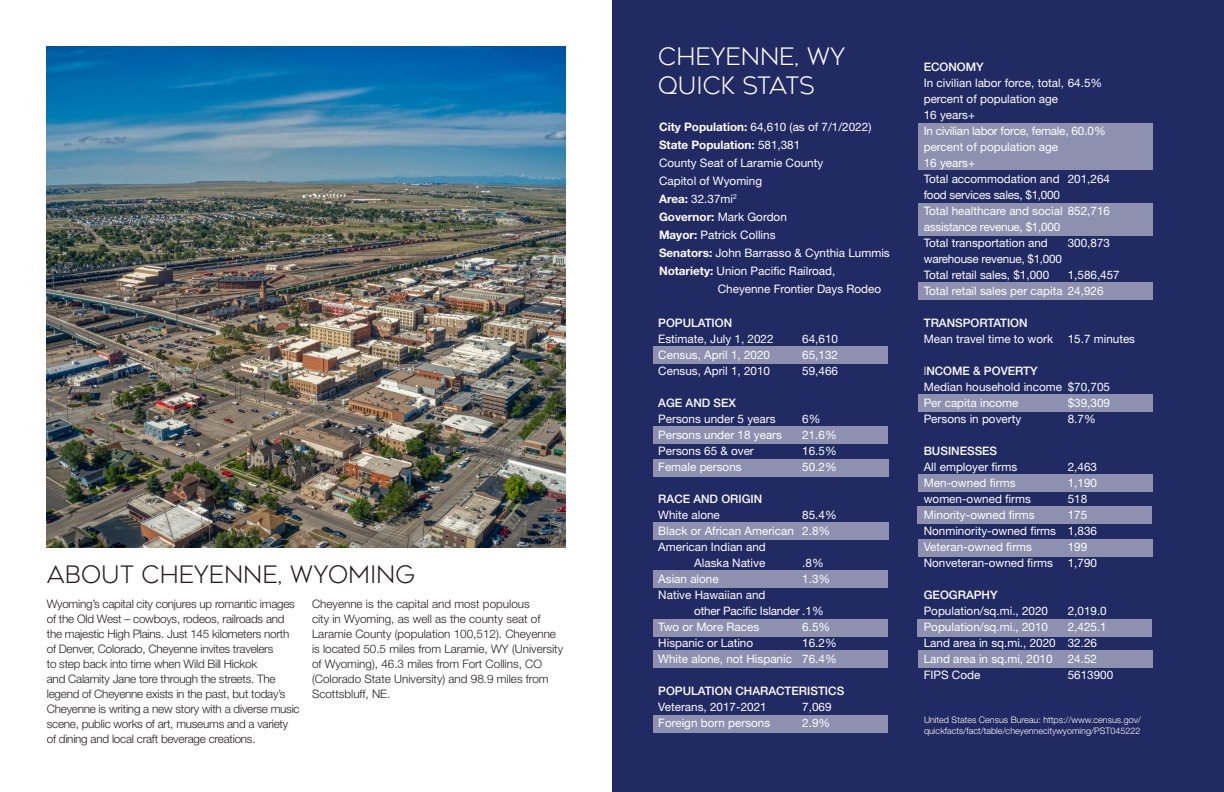
<style>
.page{position:relative;width:1224px;height:792px;background:#fff}
.page>*{position:absolute;margin:0;border:0;box-sizing:border-box;transform-origin:0 0}
.t1{font:300 24px "Geometos Neue";color:#231f20}
.t2{font:300 24px "Geometos Neue";color:#fff}
.t3{font:11.7px "Helvetica Neue LT Std";color:#fff}
.t4{font:300 11.7px/15px "Helvetica Neue LT Std";letter-spacing:-.02em;color:#231f20}
.t5{font:300 11.7px/15px "Helvetica Neue LT Std";color:#231f20}
.t6{font:11.7px "Helvetica Neue LT Std";letter-spacing:-.02em;color:#fff}
.t7{font:500 11.7px "Helvetica Neue LT Std";color:#fff}
.t8{font:700 11.7px "Helvetica Neue LT Std";color:#fff}
.t9{font:300 9px/10.8px "Helvetica Neue LT Std";color:#fff}
.s1{font-weight:700}
.s2{font-weight:400}
.s3{font-weight:300}
</style>
<div class="page">
<div style="left:612px;top:0;width:612px;height:792px;background:#222a64"></div>
<img style="left:47px;top:47px;width:518px;height:501px">
<div style="left:653px;top:346px;width:235px;height:18px;background:#8d91af"></div>
<div style="left:653px;top:426px;width:235px;height:18px;background:#8d91af"></div>
<div style="left:653px;top:459px;width:236px;height:18px;background:#8d91af"></div>
<div style="left:653px;top:522px;width:236px;height:18px;background:#8d91af"></div>
<div style="left:653px;top:571px;width:235px;height:17px;background:#8d91af"></div>
<div style="left:653px;top:619px;width:235px;height:17px;background:#8d91af"></div>
<div style="left:653px;top:651px;width:235px;height:17px;background:#8d91af"></div>
<div style="left:653px;top:715px;width:235px;height:18px;background:#8d91af"></div>
<div style="left:918px;top:124px;width:234px;height:46px;background:#8d91af"></div>
<div style="left:918px;top:203px;width:234px;height:32px;background:#8d91af"></div>
<div style="left:918px;top:282px;width:234px;height:18px;background:#8d91af"></div>
<div style="left:918px;top:394px;width:234px;height:18px;background:#8d91af"></div>
<div style="left:918px;top:475px;width:234px;height:17px;background:#8d91af"></div>
<div style="left:918px;top:507px;width:234px;height:17px;background:#8d91af"></div>
<div style="left:918px;top:539px;width:234px;height:18px;background:#8d91af"></div>
<div style="left:918px;top:619px;width:234px;height:17px;background:#8d91af"></div>
<div style="left:918px;top:651px;width:234px;height:17px;background:#8d91af"></div>
<p class="t1" style="left:47px;top:561px;width:370px">ABOUT CHEYENNE, WYOMING</p>
<p class="t4" style="left:47px;top:596px;width:254px">Wyoming’s capital city conjures up romantic images of the Old West – cowboys, rodeos, railroads and the majestic High Plains. Just 145 kilometers north of Denver, Colorado, Cheyenne invites travelers<br>to step back into time when Wild Bill Hickok<br>and Calamity Jane tore through the streets. The legend of Cheyenne exists in the past, but today’s Cheyenne is writing a new story with a diverse music scene, public works of art, museums and a variety of dining and local craft beverage creations.</p>
<p class="t5" style="left:312px;top:596px;width:253px">Cheyenne is the capital and most populous<br>city in Wyoming, as well as the county seat of Laramie County (population 100,512). Cheyenne is located 50.5 miles from Laramie, WY (University of Wyoming), 46.3 miles from Fort Collins, CO (Colorado State University) and 98.9 miles from Scottsbluff, NE.</p>
<p class="t2" style="left:658px;top:43px;width:189px">CHEYENNE, WY</p>
<p class="t2" style="left:658px;top:72px;width:158px">QUICK STATS</p>
<p class="t3" style="left:659px;top:120px;width:214px"><span class="s1">City Population:</span> 64,610 (as of 7/1/2022)</p>
<p class="t8" style="left:659px;top:137px;width:143px">State Population: <span class="s2">581,381</span></p>
<p class="t3" style="left:659px;top:156px;width:166px">County Seat of Laramie County</p>
<p class="t3" style="left:659px;top:174px;width:105px">Capitol of Wyoming</p>
<p class="t3" style="left:659px;top:192px;width:79px"><span class="s1">Area:</span> 32.37mi<sup>2</sup></p>
<p class="t3" style="left:659px;top:210px;width:129px"><span class="s1">Governor:</span> Mark Gordon</p>
<p class="t3" style="left:659px;top:228px;width:118px"><span class="s1">Mayor:</span> Patrick Collins</p>
<p class="t3" style="left:659px;top:246px;width:232px"><span class="s1">Senators:</span> John Barrasso &amp; Cynthia Lummis</p>
<p class="t3" style="left:659px;top:264px;width:178px"><span class="s1">Notariety:</span> Union Pacific Railroad,</p>
<p class="t3" style="left:718px;top:282px;width:165px">Cheyenne Frontier Days Rodeo</p>
<p class="t7" style="left:658px;top:316px;width:75px">POPULATION</p>
<p class="t3" style="left:658px;top:332px;width:117px">Estimate, July 1, 2022</p>
<p class="t3" style="left:802px;top:332px;width:37px">64,610</p>
<p class="t3" style="left:658px;top:348px;width:113px">Census, April 1, 2020</p>
<p class="t3" style="left:802px;top:348px;width:37px">65,132</p>
<p class="t3" style="left:658px;top:364px;width:113px">Census, April 1, 2010</p>
<p class="t3" style="left:802px;top:364px;width:37px">59,466</p>
<p class="t7" style="left:658px;top:396px;width:79px">AGE AND SEX</p>
<p class="t3" style="left:658px;top:412px;width:119px">Persons under 5 years</p>
<p class="t3" style="left:802px;top:412px;width:20px">6%</p>
<p class="t3" style="left:658px;top:428px;width:125px">Persons under 18 years</p>
<p class="t3" style="left:802px;top:428px;width:36px">21.6%</p>
<p class="t3" style="left:658px;top:444px;width:97px">Persons 65 &amp; over</p>
<p class="t3" style="left:802px;top:444px;width:36px">16.5%</p>
<p class="t3" style="left:658px;top:460px;width:85px">Female persons</p>
<p class="t3" style="left:802px;top:460px;width:36px">50.2%</p>
<p class="t7" style="left:658px;top:492px;width:106px">RACE AND ORIGIN</p>
<p class="t3" style="left:658px;top:508px;width:63px">White alone</p>
<p class="t3" style="left:802px;top:508px;width:36px">85.4%</p>
<p class="t3" style="left:658px;top:524px;width:173px">Black or African American 2.8%</p>
<p class="t3" style="left:658px;top:540px;width:109px">American Indian and</p>
<p class="t3" style="left:694px;top:556px;width:73px">Alaska Native</p>
<p class="t3" style="left:802px;top:556px;width:23px">.8%</p>
<p class="t3" style="left:658px;top:572px;width:62px">Asian alone</p>
<p class="t3" style="left:802px;top:572px;width:29px">1.3%</p>
<p class="t3" style="left:658px;top:588px;width:109px">Native Hawaiian and</p>
<p class="t6" style="left:694px;top:604px;width:131px">other Pacific Islander .1%</p>
<p class="t3" style="left:658px;top:620px;width:102px">Two or More Races</p>
<p class="t3" style="left:802px;top:620px;width:29px">6.5%</p>
<p class="t3" style="left:658px;top:636px;width:96px">Hispanic or Latino</p>
<p class="t3" style="left:802px;top:636px;width:36px">16.2%</p>
<p class="t3" style="left:658px;top:652px;width:180px">White alone, not Hispanic 76.4%</p>
<p class="t7" style="left:658px;top:684px;width:187px">POPULATION CHARACTERISTICS</p>
<p class="t3" style="left:658px;top:700px;width:110px">Veterans, 2017-2021</p>
<p class="t3" style="left:802px;top:700px;width:31px">7,069</p>
<p class="t3" style="left:658px;top:716px;width:114px">Foreign born persons</p>
<p class="t3" style="left:802px;top:716px;width:29px">2.9%</p>
<p class="t7" style="left:924px;top:60px;width:62px">ECONOMY</p>
<p class="t3" style="left:924px;top:76px;width:180px">In civilian labor force, total, 64.5%</p>
<p class="t3" style="left:924px;top:92px;width:136px">percent of population age</p>
<p class="t3" style="left:924px;top:108px;width:53px">16 years+</p>
<p class="t6" style="left:924px;top:124px;width:184px">In civilian labor force, female, 60.0%</p>
<p class="t3" style="left:924px;top:140px;width:136px">percent of population age</p>
<p class="t3" style="left:924px;top:156px;width:53px">16 years+</p>
<p class="t3" style="left:924px;top:172px;width:188px">Total accommodation and 201,264</p>
<p class="t6" style="left:924px;top:188px;width:138px">food services sales, $1,000</p>
<p class="t3" style="left:924px;top:204px;width:188px">Total healthcare and social 852,716</p>
<p class="t6" style="left:924px;top:220px;width:138px">assistance revenue, $1,000</p>
<p class="t3" style="left:924px;top:236px;width:126px">Total transportation and</p>
<p class="t3" style="left:1068px;top:236px;width:44px">300,873</p>
<p class="t6" style="left:924px;top:252px;width:140px">warehouse revenue, $1,000</p>
<p class="t3" style="left:924px;top:268px;width:127px">Total retail sales, $1,000</p>
<p class="t3" style="left:1068px;top:268px;width:54px">1,586,457</p>
<p class="t3" style="left:924px;top:284px;width:181px">Total retail sales per capita 24,926</p>
<p class="t7" style="left:924px;top:316px;width:105px">TRANSPORTATION</p>
<p class="t3" style="left:924px;top:332px;width:131px">Mean travel time to work</p>
<p class="t3" style="left:1068px;top:332px;width:69px">15.7 minutes</p>
<p class="t7" style="left:924px;top:364px;width:116px"><span class="s3">I</span>NCOME &amp; POVERTY</p>
<p class="t3" style="left:924px;top:380px;width:188px">Median household income $70,705</p>
<p class="t3" style="left:924px;top:396px;width:96px">Per capita income</p>
<p class="t3" style="left:1068px;top:396px;width:44px">$39,309</p>
<p class="t3" style="left:924px;top:412px;width:99px">Persons in poverty</p>
<p class="t3" style="left:1068px;top:412px;width:29px">8.7%</p>
<p class="t7" style="left:924px;top:444px;width:75px">BUSINESSES</p>
<p class="t3" style="left:924px;top:460px;width:95px">All employer firms</p>
<p class="t3" style="left:1068px;top:460px;width:31px">2,463</p>
<p class="t3" style="left:924px;top:476px;width:93px">Men-owned firms</p>
<p class="t3" style="left:1068px;top:476px;width:31px">1,190</p>
<p class="t3" style="left:924px;top:492px;width:109px">women-owned firms</p>
<p class="t3" style="left:1068px;top:492px;width:21px">518</p>
<p class="t3" style="left:924px;top:508px;width:112px">Minority-owned firms</p>
<p class="t3" style="left:1068px;top:508px;width:21px">175</p>
<p class="t3" style="left:924px;top:524px;width:175px">Nonminority-owned firms 1,836</p>
<p class="t3" style="left:924px;top:540px;width:110px">Veteran-owned firms</p>
<p class="t3" style="left:1068px;top:540px;width:21px">199</p>
<p class="t3" style="left:924px;top:556px;width:131px">Nonveteran-owned firms</p>
<p class="t3" style="left:1068px;top:556px;width:31px">1,790</p>
<p class="t7" style="left:924px;top:588px;width:75px">GEOGRAPHY</p>
<p class="t3" style="left:924px;top:604px;width:126px">Population/sq.mi., 2020</p>
<p class="t3" style="left:1068px;top:604px;width:41px">2,019.0</p>
<p class="t3" style="left:924px;top:620px;width:126px">Population/sq.mi., 2010</p>
<p class="t3" style="left:1068px;top:620px;width:41px">2,425.1</p>
<p class="t3" style="left:924px;top:636px;width:175px">Land area in sq.mi., 2020 32.26</p>
<p class="t3" style="left:924px;top:652px;width:130px">Land area in sq.mi, 2010</p>
<p class="t3" style="left:1068px;top:652px;width:31px">24.52</p>
<p class="t3" style="left:924px;top:668px;width:58px">FIPS Code</p>
<p class="t3" style="left:1068px;top:668px;width:47px">5613900</p>
<p class="t9" style="left:924px;top:714px;width:218px">United States Census Bureau: https://www.census.gov/ quickfacts/fact/table/cheyennecitywyoming/PST045222</p>
</div>
